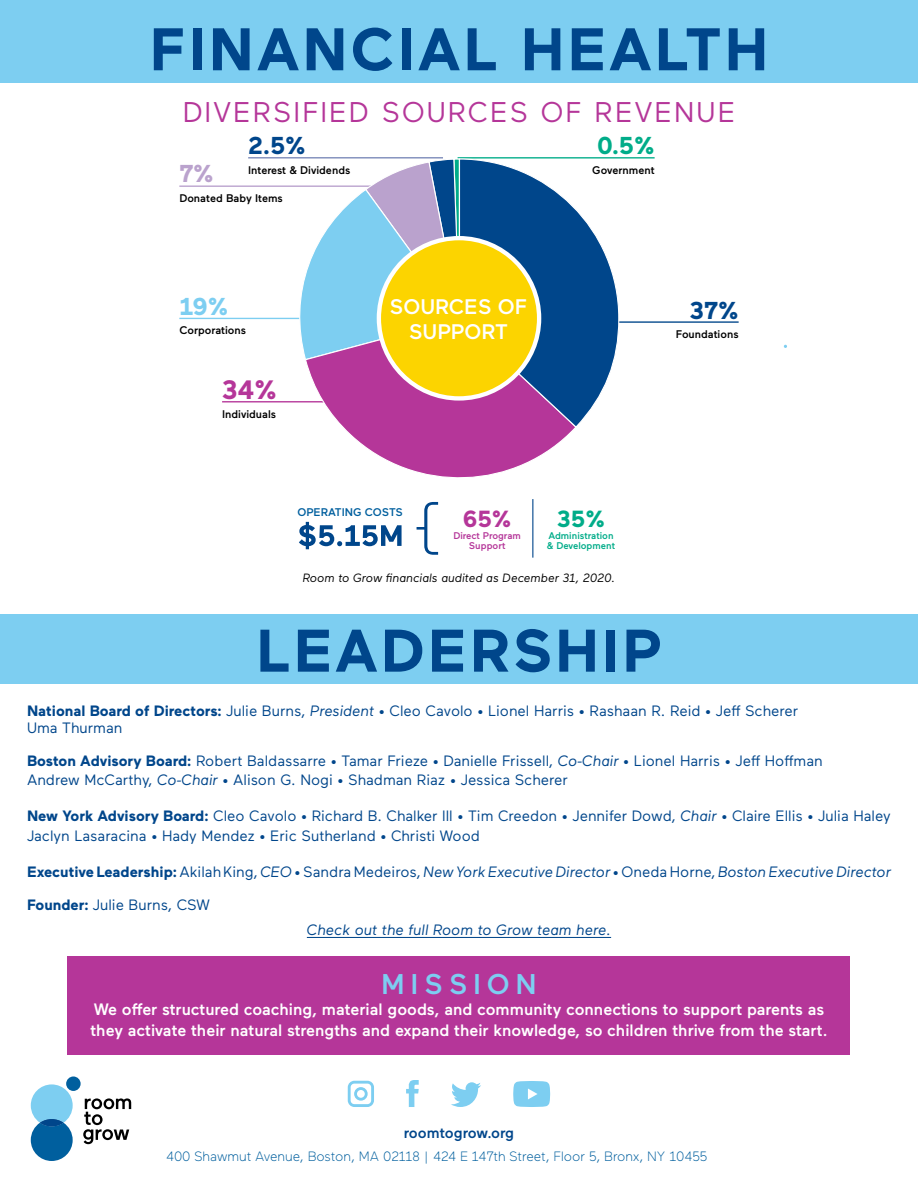
<style>
.page{position:relative;width:918px;height:1188px;background:#fff}
.page>*{position:absolute;margin:0;border:0;box-sizing:border-box;transform-origin:0 0}
.t1{font:700 60px "Maax";letter-spacing:.05em;color:#00468b}
.t2{font:28.5px "Maax";letter-spacing:.075em;color:#b53699}
.t3{font:500 28.5px "Maax";letter-spacing:.2em;color:#7dcef1}
.t4{font:700 26.55px "Maax";color:#b53699}
.t5{font:700 24.45px "Maax";color:#00468b}
.t6{font:700 24.45px "Maax";color:#00ac89}
.t7{font:700 24.45px "Maax";color:#7dcef1}
.t8{font:700 24.45px "Maax";color:#baa2cd}
.t9{font:700 23.25px "Maax";color:#b53699}
.t10{font:700 23.25px "Maax";color:#00ac89}
.t11{font:500 21.15px/25.3px "Maax";color:#fff;text-align:center}
.t12{font:500 16.5px/21px "Maax";color:#fff}
.t13{font:15px/19.5px "Maax";color:#00468b}
.t14{font:italic 15px "Maax";color:#00468b}
.t15{font:500 15px "Maax";color:#00468b}
.t16{font:300 13.5px "Maax";color:#005f9e}
.t17{font:italic 12px "Maax";color:#000}
.t18{font:500 11.1px "Maax";color:#000}
.t19{font:500 11.1px "Maax";color:#005f9e}
.t20{font:500 9.75px/10.1px "Maax";color:#00ac89}
.t21{font:500 9.75px/10.1px "Maax";color:#b53699;text-align:center}
.s1{font-weight:700}
.s2{font-style:italic}
.s3{font-weight:700;font-style:normal}
.s4{font-style:normal}
</style>
<div class="page">
<div style="left:68px;top:956px;width:782px;height:99px;background:#b53699"></div>
<div style="left:0;top:0;width:918px;height:82px;background:#7dcef1"></div>
<div style="left:0;top:614px;width:918px;height:70px;background:#7dcef1"></div>
<hr style="left:542px;top:321px;width:197px;height:2px;background:#00468b">
<hr style="left:222px;top:401px;width:146px;height:1px;background:#b53699">
<hr style="left:179px;top:318px;width:140px;height:1px;background:#7dcef1">
<hr style="left:458px;top:157px;width:197px;height:2px;background:#00ac89">
<hr style="left:248px;top:157px;width:195px;height:1px;background:#7a89b9">
<hr style="left:179px;top:186px;width:210px;height:1px;background:#baa2cd">
<svg style="left:343px;top:427px;width:230px;height:51px"></svg>
<svg style="left:288px;top:158px;width:170px;height:269px"></svg>
<svg style="left:458px;top:158px;width:162px;height:271px"></svg>
<div style="left:379px;top:238px;width:160px;height:160px;background:#fcd400;border-radius:50%"></div>
<div style="left:377px;top:236px;width:164px;height:165px;border:4px solid #fff;border-radius:50%"></div>
<hr style="left:307px;top:937px;width:304px;height:1px;background:#00468b">
<svg style="left:31px;top:1084px;width:42px;height:77px"></svg>
<div style="left:40px;top:1119px;width:23px;height:7px;background:#00468b;border-radius:50%"></div>
<div style="left:66px;top:1076px;width:15px;height:15px;background:#005f9e;border-radius:50%"></div>
<svg style="left:83px;top:1098px;width:48px;height:46px"></svg>
<svg style="left:417px;top:502px;width:21px;height:53px"></svg>
<svg style="left:299px;top:522px;width:103px;height:27px"></svg>
<hr style="left:532px;top:499px;width:1px;height:59px;background:#00468b">
<svg style="left:348px;top:1081px;width:26px;height:26px"></svg>
<svg style="left:406px;top:1080px;width:13px;height:27px"></svg>
<svg style="left:451px;top:1082px;width:30px;height:25px"></svg>
<svg style="left:513px;top:1081px;width:37px;height:26px"></svg>
<h1 class="t1" style="left:150px;top:10px;width:620px">FINANCIAL HEALTH</h1>
<h2 class="t2" style="left:183px;top:93px;width:554px">DIVERSIFIED SOURCES OF REVENUE</h2>
<h3 class="t5" style="left:248px;top:130px;width:59px">2.5%</h3>
<p class="t18" style="left:248px;top:163px;width:104px">Interest &amp; Dividends</p>
<h3 class="t8" style="left:179px;top:158px;width:36px">7%</h3>
<p class="t18" style="left:179px;top:191px;width:105px">Donated Baby Items</p>
<h3 class="t6" style="left:597px;top:130px;width:59px">0.5%</h3>
<p class="t18" style="left:592px;top:163px;width:64px">Government</p>
<h3 class="t7" style="left:179px;top:290px;width:51px">19%</h3>
<p class="t18" style="left:179px;top:323px;width:68px">Corporations</p>
<h3 class="t4" style="left:222px;top:372px;width:56px">34%</h3>
<p class="t18" style="left:222px;top:407px;width:56px">Individuals</p>
<h3 class="t11" style="left:390px;top:293px;width:139px">SOURCES OF<br>SUPPORT</h3>
<h3 class="t5" style="left:690px;top:294px;width:50px">37%</h3>
<p class="t18" style="left:676px;top:327px;width:64px">Foundations</p>
<p class="t19" style="left:297px;top:505px;width:107px">OPERATING COSTS</p>
<h3 class="t9" style="left:463px;top:504px;width:50px">65%</h3>
<p class="t21" style="left:453px;top:530px;width:69px">Direct Program<br>Support</p>
<h3 class="t10" style="left:557px;top:504px;width:49px">35%</h3>
<p class="t20" style="left:547px;top:530px;width:70px">Administration &amp; Development</p>
<p class="t17" style="left:303px;top:570px;width:314px">Room to Grow financials audited as December 31, 2020.</p>
<h1 class="t1" style="left:256px;top:611px;width:407px">LEADERSHIP</h1>
<p class="t13" style="left:27px;top:702px;width:773px;line-height:16.5px"><span class="s1">National Board of Directors:</span> Julie Burns, <span class="s2">President</span> • Cleo Cavolo • Lionel Harris • Rashaan R. Reid • Jeff Scherer<br>Uma Thurman</p>
<p class="t13" style="left:27px;top:750px;width:797px"><span class="s1">Boston Advisory Board:</span> Robert Baldassarre • Tamar Frieze • Danielle Frissell, <span class="s2">Co-Chair</span> • Lionel Harris • Jeff Hoffman<br>Andrew McCarthy, <span class="s2">Co-Chair</span> • Alison G. Nogi • Shadman Riaz • Jessica Scherer</p>
<p class="t13" style="left:27px;top:805px;width:865px"><span class="s1">New York Advisory Board:</span> Cleo Cavolo • Richard B. Chalker III • Tim Creedon • Jennifer Dowd, <span class="s2">Chair</span> • Claire Ellis • Julia Haley<br>Jaclyn Lasaracina • Hady Mendez • Eric Sutherland • Christi Wood</p>
<p class="t14" style="left:27px;top:862px;width:866px"><span class="s3">Executive Leadership:</span> <span class="s4">Akilah King,</span> CEO <span class="s4">• Sandra Medeiros,</span> New York Executive Director <span class="s4">• Oneda Horne,</span> Boston Executive Director</p>
<p class="t13" style="left:27px;top:894px;width:184px"><span class="s1">Founder:</span> Julie Burns, CSW</p>
<p class="t14" style="left:307px;top:920px;width:306px">Check out the full Room to Grow team here.</p>
<h2 class="t3" style="left:381px;top:966px;width:157px">MISSION</h2>
<p class="t12" style="left:90px;top:998px;width:739px">We offer structured coaching, material goods, and community connections to support parents as they activate their natural strengths and expand their knowledge, so children thrive from the start.</p>
<p class="t15" style="left:404px;top:1123px;width:112px">roomtogrow.org</p>
<p class="t16" style="left:166px;top:1148px;width:542px">400 Shawmut Avenue, Boston, MA 02118 | 424 E 147th Street, Floor 5, Bronx, NY 10455</p>
</div>
